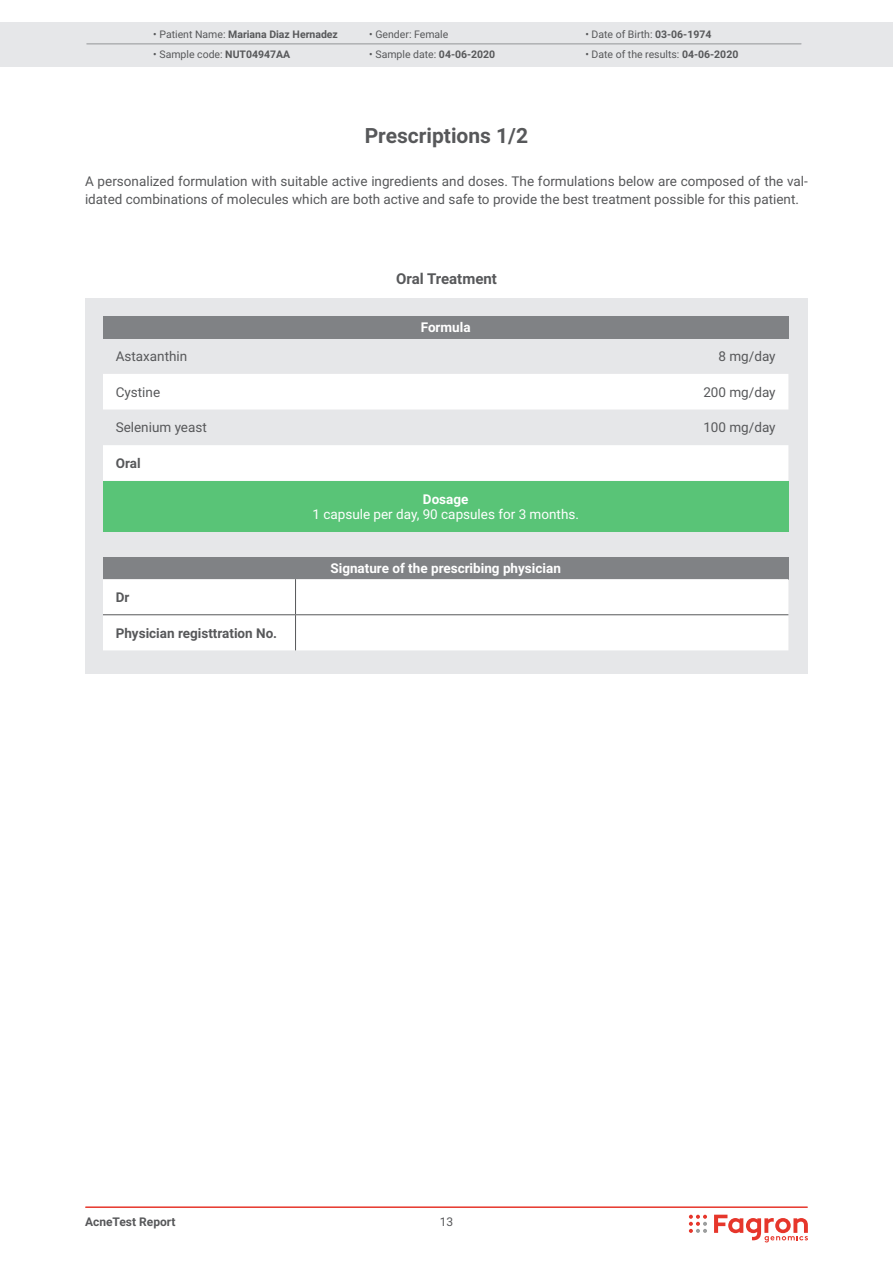
<style>
.page{position:relative;width:893px;height:1263px;background:#fff}
.page>*{position:absolute;margin:0;border:0;box-sizing:border-box;transform-origin:0 0}
.t1{font:700 21px "Roboto";color:#57585a}
.t2{font:700 15px "Roboto";color:#57585a}
.t3{font:13.5px/18px "Roboto";color:#57585a}
.t4{font:700 13.5px "Roboto";color:#fff}
.t5{font:13.5px "Roboto";color:#fff}
.t6{font:700 13.5px "Roboto";color:#57585a}
.t7{font:700 12px "Roboto";color:#57585a}
.t8{font:12px "Roboto";color:#57585a}
.t9{font:10.5px "Roboto";color:#57585a}
.t10{font:700 10.5px "Roboto";color:#57585a}
.s1{font-weight:400}
.s2{font-weight:700}
</style>
<div class="page">
<div style="left:0;top:22px;width:893px;height:45px;background:#e6e7e9"></div>
<hr style="left:87px;top:43px;width:714px;height:1px;background:#939598">
<div style="left:85px;top:298px;width:723px;height:376px;background:#e6e7e9"></div>
<div style="left:103px;top:316px;width:685px;height:22px;background:#808285"></div>
<svg style="left:103px;top:374px;width:685px;height:107px;fill:#fff"></svg>
<div style="left:103px;top:481px;width:685px;height:50px;background:#59c477"></div>
<div style="left:103px;top:557px;width:685px;height:22px;background:#808285"></div>
<div style="left:103px;top:580px;width:685px;height:70px;background:#fff"></div>
<hr style="left:295px;top:579px;width:1px;height:35px;background:#57585a">
<hr style="left:295px;top:615px;width:1px;height:35px;background:#57585a">
<hr style="left:103px;top:614px;width:193px;height:1px;background:#57585a">
<hr style="left:296px;top:614px;width:492px;height:1px;background:#57585a">
<hr style="left:86px;top:1206px;width:721px;height:2px;background:#e6362b">
<svg style="left:689px;top:1215px;width:18px;height:18px"></svg>
<svg style="left:714px;top:1215px;width:94px;height:27px"></svg>
<p class="t10" style="left:153px;top:27px;width:186px"><span class="s1">• Patient Name:</span> Mariana Diaz Hernadez</p>
<p class="t9" style="left:369px;top:27px;width:81px">• Gender: Female</p>
<p class="t9" style="left:585px;top:27px;width:128px">• Date of Birth: <span class="s2">03-06-1974</span></p>
<p class="t9" style="left:153px;top:47px;width:139px">• Sample code: <span class="s2">NUT04947AA</span></p>
<p class="t9" style="left:369px;top:47px;width:128px">• Sample date: <span class="s2">04-06-2020</span></p>
<p class="t9" style="left:585px;top:47px;width:155px">• Date of the results: <span class="s2">04-06-2020</span></p>
<p class="t1" style="left:365px;top:121px;width:165px">Prescriptions 1/2</p>
<p class="t3" style="left:85px;top:171px;width:724px">A personalized formulation with suitable active ingredients and doses. The formulations below are composed of the val&shy;idated combinations of molecules which are both active and safe to provide the best treatment possible for this patient.</p>
<p class="t2" style="left:396px;top:268px;width:102px">Oral Treatment</p>
<p class="t4" style="left:421px;top:318px;width:51px">Formula</p>
<p class="t3" style="left:116px;top:347px;width:73px">Astaxanthin</p>
<p class="t3" style="left:718px;top:347px;width:59px">8 mg/day</p>
<p class="t3" style="left:116px;top:382px;width:46px">Cystine</p>
<p class="t3" style="left:703px;top:382px;width:74px">200 mg/day</p>
<p class="t3" style="left:116px;top:418px;width:93px">Selenium yeast</p>
<p class="t3" style="left:703px;top:418px;width:74px">100 mg/day</p>
<p class="t6" style="left:116px;top:454px;width:26px">Oral</p>
<p class="t4" style="left:423px;top:489px;width:47px">Dosage</p>
<p class="t5" style="left:312px;top:504px;width:268px">1 capsule per day, 90 capsules for 3 months.</p>
<p class="t6" style="left:116px;top:588px;width:15px">Dr</p>
<p class="t6" style="left:116px;top:623px;width:163px">Physician registtration No.</p>
<p class="t4" style="left:330px;top:559px;width:232px">Signature of the prescribing physician</p>
<p class="t7" style="left:85px;top:1213px;width:92px">AcneTest Report</p>
<p class="t8" style="left:440px;top:1213px;width:15px">13</p>
</div>
